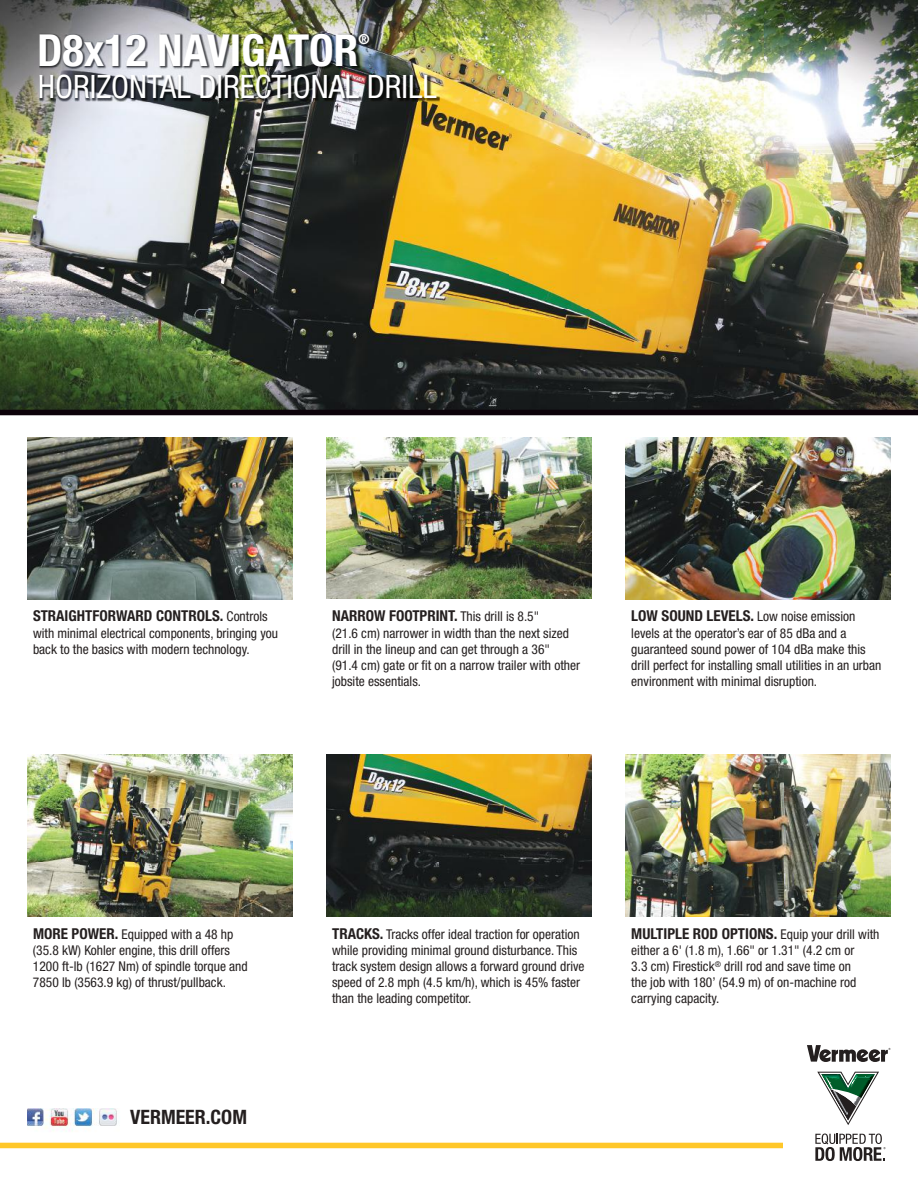
<style>
.page{position:relative;width:918px;height:1188px;background:#fff}
.page>*{position:absolute;margin:0;border:0;box-sizing:border-box;transform-origin:0 0}
.t1{font:700 condensed 44.25px "Helvetica Neue";color:#fff}
.t2{font:condensed 32.25px "Helvetica Neue";color:#fff}
.t3{font:700 condensed 19.8px "Helvetica Neue";color:#241f1f}
.t4{font:700 condensed 15px "Helvetica Neue";color:#241f1f}
.t5{font:700 condensed 13.95px "Helvetica Neue";color:#fff}
.t6{font:condensed 13.5px/16.2px "Helvetica Neue";color:#241f1f}
.s1{font-weight:400;font-size:13.5px}
.s2{font-weight:700;font-size:15px}
</style>
<div class="page">
<img style="left:0;top:0;width:918px;height:410px">
<div style="left:0;top:410px;width:918px;height:5px;background:#0d020a"></div>
<svg style="left:807px;top:1045px;width:83px;height:17px"></svg>
<svg style="left:815px;top:1134px;width:71px;height:27px"></svg>
<svg style="left:817px;top:1072px;width:62px;height:53px"></svg>
<img style="left:27px;top:1108px;width:90px;height:24px">
<div style="left:0;top:1143px;width:783px;height:5px;background:#ffc729"></div>
<img style="left:39px;top:33px;width:401px;height:69px">
<img style="left:625px;top:754px;width:266px;height:162px">
<img style="left:27px;top:438px;width:266px;height:161px">
<img style="left:326px;top:437px;width:266px;height:162px">
<img style="left:625px;top:438px;width:266px;height:161px">
<img style="left:27px;top:754px;width:266px;height:162px">
<img style="left:326px;top:755px;width:266px;height:161px">
<h1 class="t1" style="left:37px;top:23px;width:323px">D8x12 NAVIGATOR</h1>
<p class="t5" style="left:358px;top:31px;width:13px">®</p>
<h2 class="t2" style="left:38px;top:68px;width:401px">HORIZONTAL DIRECTIONAL DRILL</h2>
<p class="t4" style="left:33px;top:607px;width:236px">STRAIGHTFORWARD CONTROLS. <span class="s1">Controls</span></p>
<p class="t6" style="left:33px;top:625px;width:247px">with minimal electrical components, bringing you back to the basics with modern technology.</p>
<p class="t4" style="left:332px;top:607px;width:209px">NARROW FOOTPRINT. <span class="s1">This drill is 8.5"</span></p>
<p class="t6" style="left:332px;top:625px;width:249px">(21.6 cm) narrower in width than the next sized drill in the lineup and can get through a 36"<br>(91.4 cm) gate or fit on a narrow trailer with other jobsite essentials.</p>
<p class="t6" style="left:631px;top:608px;width:252px"><span class="s2">LOW SOUND LEVELS.</span> Low noise emission levels at the operator’s ear of 85 dBa and a guaranteed sound power of 104 dBa make this drill perfect for installing small utilities in an urban environment with minimal disruption.</p>
<p class="t6" style="left:33px;top:926px;width:216px"><span class="s2">MORE POWER.</span> Equipped with a 48 hp (35.8 kW) Kohler engine, this drill offers 1200 ft-lb (1627 Nm) of spindle torque and 7850 lb (3563.9 kg) of thrust/pullback.</p>
<p class="t6" style="left:332px;top:926px;width:254px"><span class="s2">TRACKS.</span> Tracks offer ideal traction for operation while providing minimal ground disturbance. This track system design allows a forward ground drive speed of 2.8 mph (4.5 km/h), which is 45% faster than the leading competitor.</p>
<p class="t4" style="left:631px;top:924px;width:250px">MULTIPLE ROD OPTIONS. <span class="s1">Equip your drill with</span></p>
<p class="t6" style="left:631px;top:942px;width:227px">either a 6' (1.8 m), 1.66" or 1.31" (4.2 cm or 3.3 cm) Firestick<sup>®</sup> drill rod and save time on the job with 180’ (54.9 m) of on-machine rod carrying capacity.</p>
<h3 class="t3" style="left:130px;top:1105px;width:118px">VERMEER.COM</h3>
</div>
